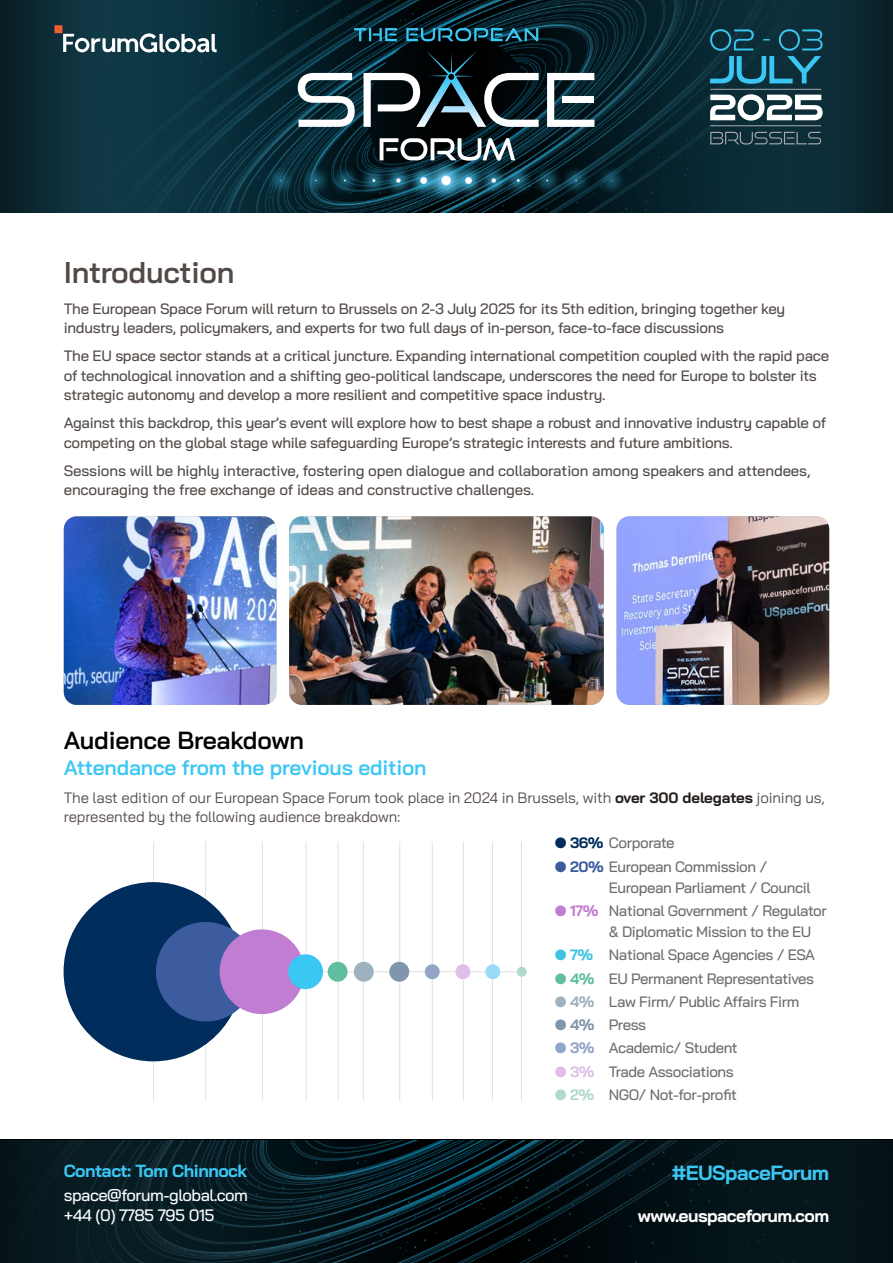
<style>
.page{position:relative;width:893px;height:1263px;background:#fff}
.page>*{position:absolute;margin:0;border:0;box-sizing:border-box;transform-origin:0 0}
.t1{font:600 30px "Bai Jamjuree";letter-spacing:-.01em;color:#524a47}
.t2{font:600 24.75px "Bai Jamjuree";letter-spacing:-.01em;color:#000}
.t3{font:600 21px "Bai Jamjuree";letter-spacing:-.01em;color:#3bc7f4}
.t4{font:700 20.55px "Bai Jamjuree";letter-spacing:-.03em;color:#3bc7f4}
.t5{font:700 17.55px "Bai Jamjuree";letter-spacing:-.03em;color:#fff}
.t6{font:700 17.55px "Bai Jamjuree";letter-spacing:-.03em;color:#3bc7f4}
.t7{font:500 16.5px/19.8px "Bai Jamjuree";letter-spacing:-.03em;color:#fff}
.t8{font:500 15px/19.5px "Bai Jamjuree";letter-spacing:-.02em;color:#524a47}
.t9{font:500 15px/21px "Bai Jamjuree";letter-spacing:-.03em;color:#6c6d70}
.t10{font:15px/19.5px "Bai Jamjuree";letter-spacing:-.01em;color:#524a47}
.s1{font-weight:700;color:#241e1b}
.s2{color:#012d5c}
.s3{font-weight:700;color:#012d5c}
.s4{color:#3c5c9f}
.s5{font-weight:700;color:#3c5c9f}
.s6{color:#c07dd1}
.s7{font-weight:700;color:#c07dd1}
.s8{color:#3ec4e2}
.s9{font-weight:700;color:#3ec4e2}
.s10{color:#60bd9f}
.s11{font-weight:700;color:#60bd9f}
.s12{color:#9db2be}
.s13{font-weight:700;color:#9db2be}
.s14{color:#8096ad}
.s15{font-weight:700;color:#8096ad}
.s16{color:#93a4c9}
.s17{font-weight:700;color:#93a4c9}
.s18{color:#dfbee8}
.s19{font-weight:700;color:#dfbee8}
.s20{color:#b0dacb}
.s21{font-weight:700;color:#b0dacb}
</style>
<div class="page">
<img style="left:0;top:0;width:893px;height:213px">
<svg style="left:98px;top:0;width:696px;height:213px;background:#092a35"></svg>
<img style="left:251px;top:157px;width:390px;height:47px">
<svg style="left:298px;top:73px;width:57px;height:54px"></svg>
<svg style="left:364px;top:50px;width:175px;height:77px;background:#323e43"></svg>
<svg style="left:547px;top:73px;width:47px;height:54px"></svg>
<div style="left:562px;top:96px;width:31px;height:7px;background:#fff"></div>
<svg style="left:380px;top:138px;width:135px;height:23px"></svg>
<svg style="left:354px;top:28px;width:184px;height:13px;background:#17596e"></svg>
<div style="left:0;top:1140px;width:893px;height:123px;background:#06161b"></div>
<svg style="left:102px;top:1140px;width:695px;height:123px;background:#05181e"></svg>
<hr style="left:710px;top:89px;width:111px;height:1px;background:#a8a9ad">
<hr style="left:710px;top:125px;width:111px;height:1px;background:#a8a9ad">
<svg style="left:710px;top:132px;width:111px;height:13px"></svg>
<svg style="left:710px;top:94px;width:113px;height:27px"></svg>
<svg style="left:710px;top:29px;width:113px;height:55px;background:#175265"></svg>
<div style="left:54px;top:25px;width:8px;height:8px;background:#f15f2f"></div>
<svg style="left:63px;top:33px;width:154px;height:20px"></svg>
<img style="left:64px;top:516px;width:212px;height:189px">
<hr style="left:298px;top:971px;width:224px;height:1px;background:#e1e2e4">
<hr style="left:521px;top:841px;width:1px;height:260px;background:#e1e2e4">
<hr style="left:492px;top:841px;width:1px;height:260px;background:#e1e2e4">
<hr style="left:463px;top:841px;width:1px;height:260px;background:#e1e2e4">
<hr style="left:432px;top:841px;width:1px;height:260px;background:#e1e2e4">
<hr style="left:338px;top:841px;width:1px;height:260px;background:#e1e2e4">
<hr style="left:363px;top:841px;width:1px;height:260px;background:#e1e2e4">
<hr style="left:399px;top:841px;width:1px;height:260px;background:#e1e2e4">
<hr style="left:306px;top:841px;width:1px;height:260px;background:#e1e2e4">
<hr style="left:262px;top:841px;width:1px;height:260px;background:#e1e2e4">
<hr style="left:205px;top:841px;width:1px;height:260px;background:#e1e2e4">
<hr style="left:153px;top:841px;width:1px;height:260px;background:#e1e2e4">
<img style="left:617px;top:516px;width:212px;height:189px">
<img style="left:289px;top:516px;width:315px;height:189px">
<div style="left:64px;top:882px;width:179px;height:179px;background:#012d5c;border-radius:50%"></div>
<div style="left:156px;top:922px;width:99px;height:99px;background:#3c5c9f;border-radius:50%"></div>
<div style="left:220px;top:929px;width:84px;height:85px;background:#c07dd1;border-radius:50%"></div>
<div style="left:288px;top:954px;width:35px;height:35px;background:#3bc7f4;border-radius:50%"></div>
<div style="left:328px;top:962px;width:20px;height:20px;background:#60bd9f;border-radius:50%"></div>
<div style="left:354px;top:962px;width:20px;height:20px;background:#9db2be;border-radius:50%"></div>
<div style="left:389px;top:962px;width:20px;height:20px;background:#8096ad;border-radius:50%"></div>
<div style="left:425px;top:964px;width:15px;height:15px;background:#93a4c9;border-radius:50%"></div>
<div style="left:455px;top:964px;width:15px;height:15px;background:#dfbee8;border-radius:50%"></div>
<div style="left:485px;top:964px;width:15px;height:15px;background:#98dbf8;border-radius:50%"></div>
<div style="left:517px;top:967px;width:10px;height:10px;background:#b0dacb;border-radius:50%"></div>
<h1 class="t1" style="left:64px;top:255px;width:172px">Introduction</h1>
<p class="t8" style="left:64px;top:299px;width:723px">The European Space Forum will return to Brussels on 2-3 July 2025 for its 5th edition, bringing together key industry leaders, policymakers, and experts for two full days of in-person, face-to-face discussions</p>
<p class="t8" style="left:64px;top:346px;width:767px">The EU space sector stands at a critical juncture. Expanding international competition coupled with the rapid pace of technological innovation and a shifting geo-political landscape, underscores the need for Europe to bolster its strategic autonomy and develop a more resilient and competitive space industry.</p>
<p class="t8" style="left:64px;top:413px;width:764px">Against this backdrop, this year’s event will explore how to best shape a robust and innovative industry capable of competing on the global stage while safeguarding Europe’s strategic interests and future ambitions.</p>
<p class="t8" style="left:64px;top:461px;width:748px">Sessions will be highly interactive, fostering open dialogue and collaboration among speakers and attendees, encouraging the free exchange of ideas and constructive challenges.</p>
<h2 class="t2" style="left:64px;top:726px;width:242px">Audience Breakdown</h2>
<h3 class="t3" style="left:64px;top:755px;width:364px">Attendance from the previous edition</h3>
<p class="t10" style="left:64px;top:788px;width:762px">The last edition of our European Space Forum took place in 2024 in Brussels, with <span class="s1">over 300 delegates</span> joining us, represented by the following audience breakdown:</p>
<p class="t9" style="left:555px;top:833px;width:121px"><span class="s2">●</span> <span class="s3">36%</span> Corporate</p>
<p class="t9" style="left:609px;top:856px;width:203px;text-indent:-54px"><span class="s4">●</span> <span class="s5">20%</span> European Commission /<br>European Parliament / Council</p>
<p class="t9" style="left:609px;top:900px;width:220px;text-indent:-54px"><span class="s6">●</span> <span class="s7">17%</span> National Government / Regulator &amp; Diplomatic Mission to the EU</p>
<p class="t9" style="left:555px;top:944px;width:262px"><span class="s8">●</span> <span class="s9">7%</span> National Space Agencies / ESA</p>
<p class="t9" style="left:555px;top:968px;width:261px"><span class="s10">●</span> <span class="s11">4%</span> EU Permanent Representatives</p>
<p class="t9" style="left:555px;top:991px;width:246px"><span class="s12">●</span> <span class="s13">4%</span> Law Firm/ Public Affairs Firm</p>
<p class="t9" style="left:555px;top:1014px;width:93px"><span class="s14">●</span> <span class="s15">4%</span> Press</p>
<p class="t9" style="left:555px;top:1037px;width:184px"><span class="s16">●</span> <span class="s17">3%</span> Academic/ Student</p>
<p class="t9" style="left:555px;top:1061px;width:180px"><span class="s18">●</span> <span class="s19">3%</span> Trade Associations</p>
<p class="t9" style="left:555px;top:1084px;width:184px"><span class="s20">●</span> <span class="s21">2%</span> NGO/ Not-for-profit</p>
<p class="t6" style="left:64px;top:1160px;width:185px">Contact: Tom Chinnock</p>
<p class="t7" style="left:64px;top:1185px;width:186px">space@forum-global.com +44 (0) 7785 795 015</p>
<h3 class="t4" style="left:672px;top:1161px;width:159px">#EUSpaceForum</h3>
<p class="t5" style="left:638px;top:1205px;width:193px">www.euspaceforum.com</p>
</div>
